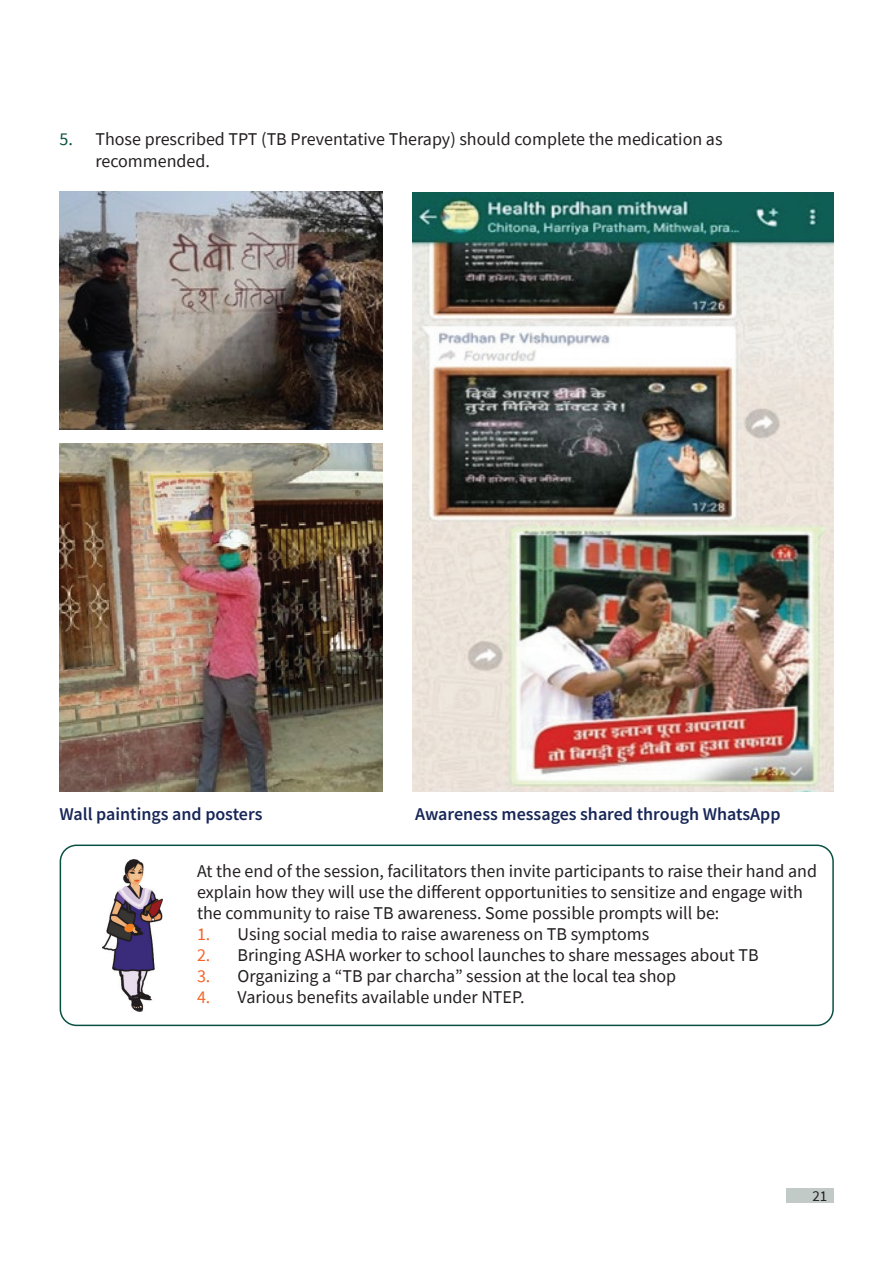
<style>
.page{position:relative;width:893px;height:1263px;background:#fff}
.page>*{position:absolute;margin:0;border:0;box-sizing:border-box;transform-origin:0 0}
.t1{font:18px/21px "Source Sans Pro";color:#231f20}
.t2{font:600 18px "Source Sans Pro";color:#182757}
.t3{font:15px "Source Sans Pro";color:#231f20}
.s1{color:#095044}
.s2{color:#f26628}
</style>
<div class="page">
<div style="left:786px;top:1188px;width:48px;height:15px;background:#c1cac6"></div>
<img style="left:59px;top:192px;width:324px;height:237px">
<img style="left:59px;top:443px;width:324px;height:349px">
<img style="left:413px;top:193px;width:420px;height:599px">
<div style="left:60px;top:844px;width:774px;height:182px;border:2px solid #095044;border-radius:16px"></div>
<img style="left:102px;top:859px;width:61px;height:152px">
<p class="t1" style="left:95px;top:128px;width:629px;line-height:21.6px;text-indent:-36px"><span class="s1">5.</span> Those prescribed TPT (TB Preventative Therapy) should complete the medication as recommended.</p>
<p class="t2" style="left:59px;top:802px;width:205px">Wall paintings and posters</p>
<p class="t2" style="left:415px;top:802px;width:367px">Awareness messages shared through WhatsApp</p>
<p class="t1" style="left:197px;top:861px;width:621px">At the end of the session, facilitators then invite participants to raise their hand and explain how they will use the different opportunities to sensitize and engage with the community to raise TB awareness. Some possible prompts will be:</p>
<p class="t1" style="left:197px;top:924px;width:454px"><span class="s2">1.</span> Using social media to raise awareness on TB symptoms</p>
<p class="t1" style="left:197px;top:945px;width:563px"><span class="s2">2.</span> Bringing ASHA worker to school launches to share messages about TB</p>
<p class="t1" style="left:197px;top:966px;width:481px"><span class="s2">3.</span> Organizing a “TB par charcha” session at the local tea shop</p>
<p class="t1" style="left:197px;top:987px;width:329px"><span class="s2">4.</span> Various benefits available under NTEP.</p>
<p class="t3" style="left:812px;top:1187px;width:16px">21</p>
</div>
